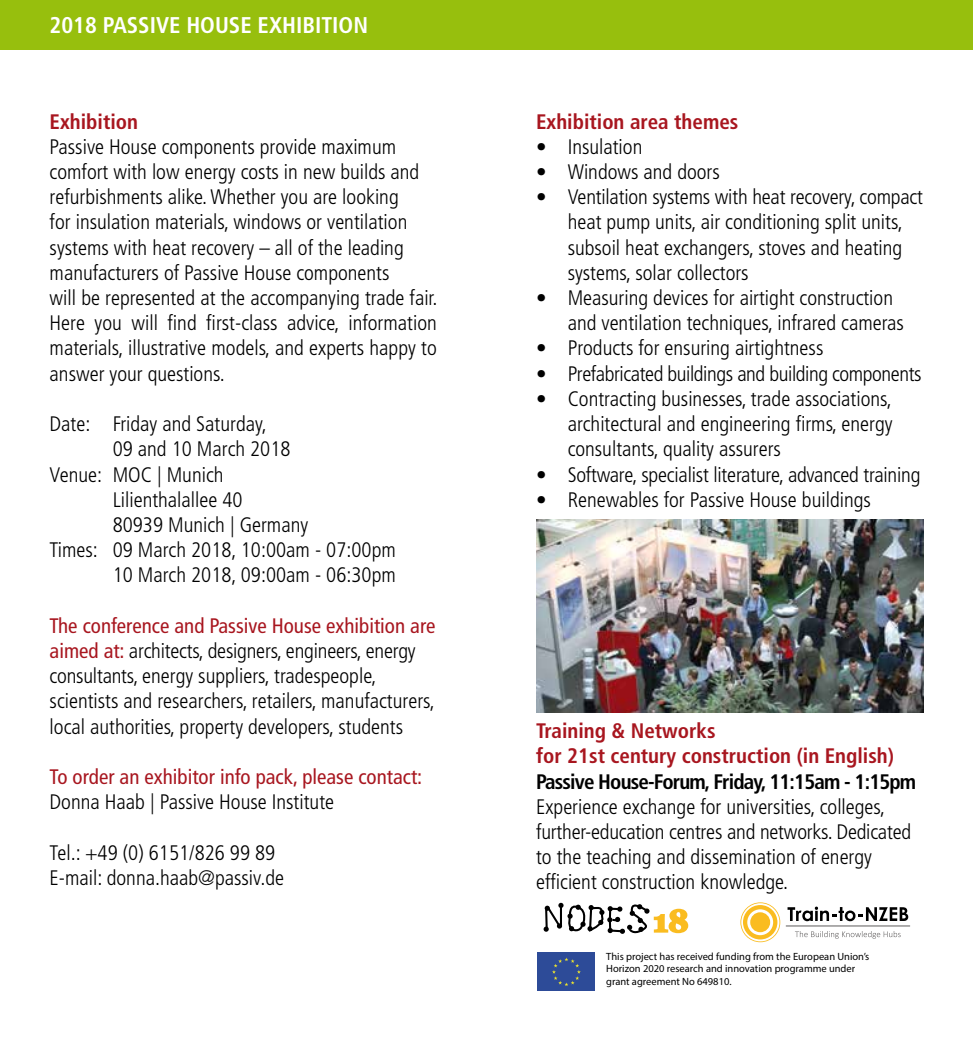
<style>
.page{position:relative;width:973px;height:1042px;background:#fff}
.page>*{position:absolute;margin:0;border:0;box-sizing:border-box;transform-origin:0 0}
.t1{font:700 condensed 22.75px "Frutiger";color:#fff}
.t2{font:300 condensed 21px/25.2px "Frutiger";color:#000}
.t3{font:700 condensed 21px/25.2px "Frutiger";color:#a8161f}
.t4{font:300 condensed 21px "Frutiger";letter-spacing:-.02em;color:#000}
.t5{font:condensed 21px "Frutiger";color:#a8161f}
.t6{font:700 condensed 21px "Frutiger";letter-spacing:-.04em;color:#000}
.t7{font:10.5px/12.6px "Myriad Pro";color:#000}
.s1{font-weight:400;color:#a8161f}
</style>
<div class="page">
<div style="left:0;top:0;width:972px;height:50px;background:#97bf0d"></div>
<svg style="left:537px;top:952px;width:58px;height:1px"></svg>
<div style="left:537px;top:953px;width:58px;height:38px;background:#2d4b98"></div>
<svg style="left:552px;top:957px;width:28px;height:29px"></svg>
<svg style="left:787px;top:906px;width:121px;height:15px"></svg>
<svg style="left:795px;top:931px;width:105px;height:7px"></svg>
<hr style="left:785px;top:925px;width:125px;height:1px;background:#676565">
<svg style="left:740px;top:902px;width:40px;height:40px"></svg>
<svg style="left:742px;top:905px;width:35px;height:34px"></svg>
<svg style="left:747px;top:909px;width:26px;height:26px"></svg>
<div style="left:751px;top:914px;width:17px;height:16px;background:#fabc20;border-radius:50%"></div>
<div style="left:750px;top:912px;width:20px;height:20px;border:3px solid #fabc20;border-radius:50%"></div>
<svg style="left:543px;top:902px;width:146px;height:32px"></svg>
<img style="left:536px;top:520px;width:387px;height:192px">
<p class="t1" style="left:50px;top:12px;width:320px">2018 PASSIVE HOUSE EXHIBITION</p>
<p class="t3" style="left:50px;top:109px;width:90px">Exhibition</p>
<p class="t2" style="left:50px;top:134px;width:389px">Passive House components provide maximum comfort with low energy costs in new builds and refurbishments alike. Whether you are looking<br>for insulation materials, windows or ventilation systems with heat recovery – all of the leading manufacturers of Passive House components<br>will be represented at the accompanying trade fair.<br>Here you will find first-class advice, information materials, illustrative models, and experts happy to answer your questions.</p>
<p class="t2" style="left:50px;top:411px;width:219px">Date: Friday and Saturday,</p>
<p class="t2" style="left:113px;top:437px;width:179px">09 and 10 March 2018</p>
<p class="t2" style="left:50px;top:462px;width:175px">Venue: MOC | Munich</p>
<p class="t2" style="left:113px;top:487px;width:131px">Lilienthalallee 40</p>
<p class="t2" style="left:113px;top:512px;width:197px">80939 Munich | Germany</p>
<p class="t2" style="left:50px;top:537px;width:347px">Times: 09 March 2018, 10:00am - 07:00pm</p>
<p class="t2" style="left:113px;top:563px;width:284px">10 March 2018, 09:00am - 06:30pm</p>
<p class="t2" style="left:50px;top:613px;width:387px"><span class="s1">The conference and Passive House exhibition are aimed at:</span> architects, designers, engineers, energy consultants, energy suppliers, tradespeople, scientists and researchers, retailers, manufacturers, local authorities, property developers, students</p>
<p class="t5" style="left:50px;top:764px;width:374px">To order an exhibitor info pack, please contact:</p>
<p class="t2" style="left:50px;top:789px;width:286px">Donna Haab | Passive House Institute</p>
<p class="t2" style="left:50px;top:840px;width:236px">Tel.: +49 (0) 6151/826 99 89<br>E-mail: donna.haab@passiv.de</p>
<p class="t3" style="left:536px;top:109px;width:204px">Exhibition area themes</p>
<p class="t2" style="left:536px;top:134px;width:108px">• Insulation</p>
<p class="t2" style="left:536px;top:159px;width:185px">• Windows and doors</p>
<p class="t2" style="left:567px;top:185px;width:357px;text-indent:-32px">• Ventilation systems with heat recovery, compact heat pump units, air conditioning split units, subsoil heat exchangers, stoves and heating systems, solar collectors</p>
<p class="t2" style="left:567px;top:285px;width:338px;text-indent:-32px">• Measuring devices for airtight construction and ventilation techniques, infrared cameras</p>
<p class="t2" style="left:536px;top:336px;width:289px">• Products for ensuring airtightness</p>
<p class="t4" style="left:536px;top:361px;width:387px">• Prefabricated buildings and building components</p>
<p class="t2" style="left:567px;top:386px;width:326px;text-align:justify;text-indent:-32px">• Contracting businesses, trade associations, architectural and engineering firms, energy consultants, quality assurers</p>
<p class="t2" style="left:536px;top:462px;width:386px">• Software, specialist literature, advanced training</p>
<p class="t2" style="left:536px;top:487px;width:336px">• Renewables for Passive House buildings</p>
<p class="t3" style="left:536px;top:718px;width:359px">Training &amp; Networks<br>for 21st century construction (in English)</p>
<p class="t6" style="left:536px;top:769px;width:381px">Passive House-Forum, Friday, 11:15am - 1:15pm</p>
<p class="t2" style="left:536px;top:794px;width:376px">Experience exchange for universities, colleges, further-education centres and networks. Dedicated to the teaching and dissemination of energy efficient construction knowledge.</p>
<p class="t7" style="left:606px;top:949px;width:264px">This project has received funding from the European Union’s<br>Horizon 2020 research and innovation programme under grant agreement No 649810.</p>
</div>
